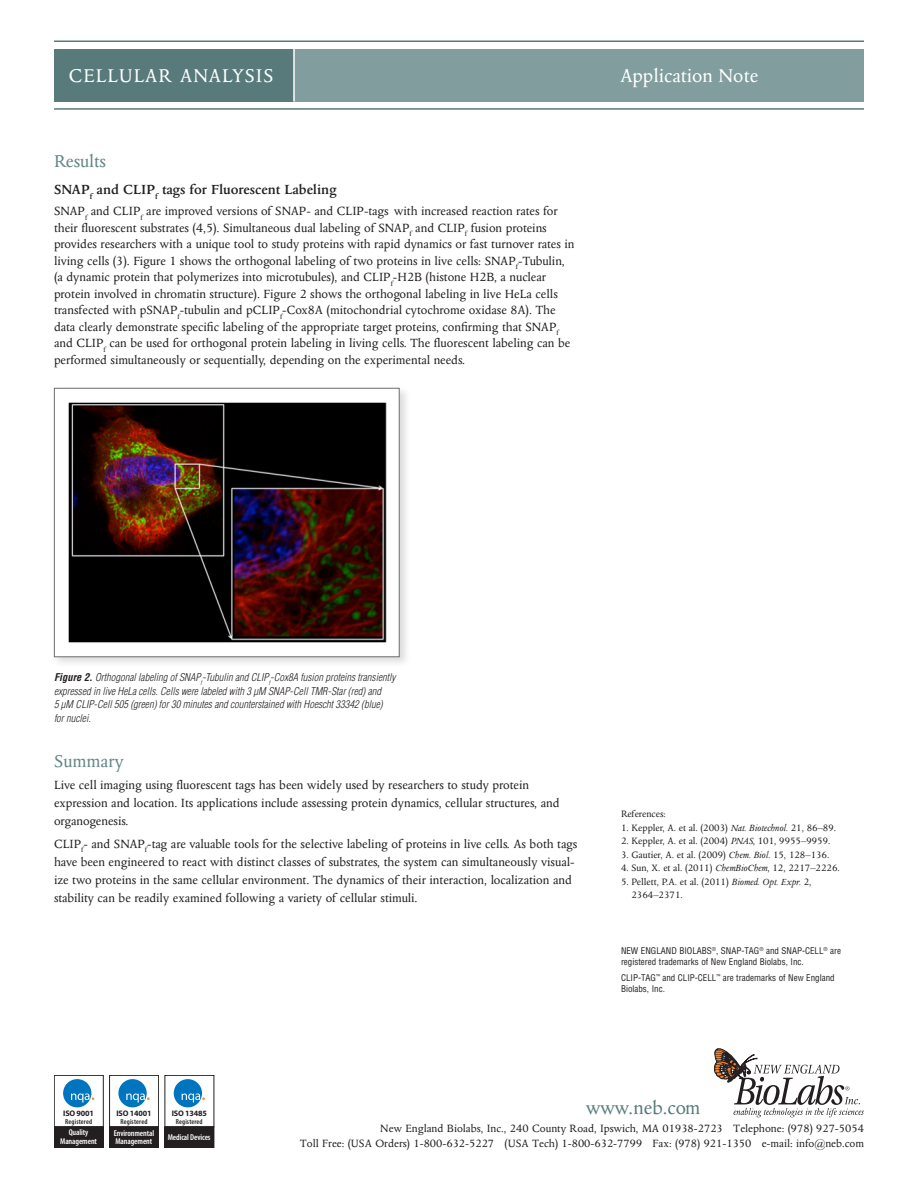
<style>
.page{position:relative;width:918px;height:1188px;background:#fff}
.page>*{position:absolute;margin:0;border:0;box-sizing:border-box;transform-origin:0 0}
.Main_Header_Side_1_M{font:21px "Columbus MT Pro";letter-spacing:.05em;color:#fff}
.Main_Header_Side_1_M-2{font:21px "Columbus MT Pro";letter-spacing:.005em;color:#fff}
.t1{font:21px "Columbus MT Pro";color:#587a7b}
.t2{font:19.5px "Columbus MT Pro";color:#658686}
.t3{font:600 15px "Columbus MT Pro";color:#231f20}
.t4{font:13.5px/16.5px "Columbus MT Pro";color:#231f20}
.t5{font:12px/15px "Columbus MT Pro";color:#231f20;text-align:right}
.t6{font:10.5px/13.5px "Columbus MT Pro";color:#231f20}
.t7{font:italic 300 condensed 10.5px/13.5px "Helvetica LT Std";color:#231f20}
.Footnote_Sheets_09{font:condensed 9px/10.8px "Helvetica LT Std";color:#231f20}
.t8{font:600 condensed 8.55px/8.6px "Myriad Pro";letter-spacing:-.01em;color:#fff}
.t9{font:700 8.1px "Myriad Pro";letter-spacing:-.02em;color:#231f20}
.t10{font:600 condensed 7.2px "Myriad Pro";letter-spacing:.02em;color:#231f20}
.s1{font-weight:700}
.s2{font-style:italic}
</style>
<div class="page">
<div style="left:54px;top:49px;width:810px;height:52px;background:#829d9d"></div>
<hr style="left:54px;top:40px;width:810px;height:2px;background:#587a7b">
<hr style="left:54px;top:108px;width:810px;height:2px;background:#587a7b">
<svg style="left:714px;top:1049px;width:150px;height:68px"></svg>
<div style="left:165px;top:1075px;width:49px;height:52px;border:1px solid #231f20"></div>
<div style="left:165px;top:1127px;width:49px;height:21px;background:#231f20"></div>
<div style="left:174px;top:1079px;width:28px;height:28px;background:#0075bf;border-radius:50%"></div>
<svg style="left:182px;top:1094px;width:23px;height:9px"></svg>
<div style="left:109px;top:1075px;width:50px;height:52px;border:1px solid #231f20"></div>
<div style="left:110px;top:1127px;width:49px;height:21px;background:#231f20"></div>
<div style="left:118px;top:1079px;width:29px;height:28px;background:#0075bf;border-radius:50%"></div>
<svg style="left:126px;top:1094px;width:24px;height:9px"></svg>
<div style="left:54px;top:1075px;width:50px;height:52px;border:1px solid #231f20"></div>
<div style="left:54px;top:1127px;width:49px;height:21px;background:#231f20"></div>
<div style="left:63px;top:1079px;width:28px;height:28px;background:#0075bf;border-radius:50%"></div>
<svg style="left:71px;top:1094px;width:23px;height:9px"></svg>
<div style="left:52px;top:386px;width:359px;height:282px;background:#a8a9ad;opacity:.39"></div>
<div style="left:54px;top:388px;width:346px;height:269px;background:#fff;border:1px solid #6c6d70"></div>
<div style="left:54px;top:49px;width:240px;height:53px;background:#587a7b"></div>
<hr style="left:293px;top:49px;width:2px;height:53px;background:#fff">
<img style="left:68px;top:402px;width:318px;height:241px">
<p class="Main_Header_Side_1_M" style="left:69px;top:65px;width:206px">CELLULAR ANALYSIS</p>
<p class="t2" style="left:54px;top:151px;width:54px">Results</p>
<p class="t3" style="left:54px;top:182px;width:284px">SNAP<sub>f</sub> and CLIP<sub>f</sub> tags for Fluorescent Labeling</p>
<p class="t4" style="left:54px;top:203px;width:522px">SNAP<sub>f</sub> and CLIP<sub>f</sub> are improved versions of SNAP- and CLIP-tags with increased reaction rates for their fluorescent substrates (4,5). Simultaneous dual labeling of SNAP<sub>f</sub> and CLIP<sub>f</sub> fusion proteins provides researchers with a unique tool to study proteins with rapid dynamics or fast turnover rates in living cells (3). Figure 1 shows the orthogonal labeling of two proteins in live cells: SNAP<sub>f</sub>-Tubulin, (a dynamic protein that polymerizes into microtubules), and CLIP<sub>f</sub>-H2B (histone H2B, a nuclear protein involved in chromatin structure). Figure 2 shows the orthogonal labeling in live HeLa cells transfected with pSNAP<sub>f</sub>-tubulin and pCLIP<sub>f</sub>-Cox8A (mitochondrial cytochrome oxidase 8A). The data clearly demonstrate specific labeling of the appropriate target proteins, confirming that SNAP<sub>f </sub>and CLIP<sub>f</sub> can be used for orthogonal protein labeling in living cells. The fluorescent labeling can be performed simultaneously or sequentially, depending on the experimental needs.</p>
<h1 class="Main_Header_Side_1_M-2" style="left:620px;top:65px;width:140px">Application Note</h1>
<p class="t7" style="left:54px;top:671px;width:343px"><span class="s1">Figure 2.</span> Orthogonal labeling of SNAP<sub>f</sub>-Tubulin and CLIP<sub>f</sub>-Cox8A fusion proteins transiently expressed in live HeLa cells. Cells were labeled with 3 µM SNAP-Cell TMR-Star (red) and<br>5 µM CLIP-Cell 505 (green) for 30 minutes and counterstained with Hoescht 33342 (blue)<br>for nuclei.</p>
<p class="t2" style="left:54px;top:751px;width:71px">Summary</p>
<p class="t4" style="left:54px;top:776px;width:507px;line-height:18px">Live cell imaging using fluorescent tags has been widely used by researchers to study protein expression and location. Its applications include assessing protein dynamics, cellular structures, and organogenesis.</p>
<p class="t4" style="left:54px;top:835px;width:525px;line-height:18px">CLIP<sub>f</sub>- and SNAP<sub>f</sub>-tag are valuable tools for the selective labeling of proteins in live cells. As both tags have been engineered to react with distinct classes of substrates, the system can simultaneously visual&shy;ize two proteins in the same cellular environment. The dynamics of their interaction, localization and stability can be readily examined following a variety of cellular stimuli.</p>
<p class="t6" style="left:621px;top:808px;width:46px">References:</p>
<p class="t6" style="left:621px;top:821px;width:217px">1. Keppler, A. et al. (2003) <span class="s2">Nat. Biotechnol.</span> 21, 86–89.</p>
<p class="t6" style="left:621px;top:835px;width:211px">2. Keppler, A. et al. (2004) <span class="s2">PNAS</span>, 101, 9955–9959.</p>
<p class="t6" style="left:621px;top:848px;width:210px">3. Gautier, A. et al. (2009) <span class="s2">Chem. Biol.</span> 15, 128–136.</p>
<p class="t6" style="left:621px;top:862px;width:220px">4. Sun, X. et al. (2011) <span class="s2">ChemBioChem</span>, 12, 2217–2226.</p>
<p class="t6" style="left:632px;top:875px;width:181px;text-indent:-11px">5. Pellett, P.A. et al. (2011) <span class="s2">Biomed. Opt. Expr.</span> 2,<br>2364–2371.</p>
<p class="Footnote_Sheets_09" style="left:621px;top:945px;width:222px">NEW ENGLAND BIOLABS<sup>®</sup>, SNAP-TAG<sup>®</sup> and SNAP-CELL<sup>®</sup> are registered trademarks of New England Biolabs, Inc.</p>
<p class="Footnote_Sheets_09" style="left:621px;top:973px;width:215px">CLIP-TAG<sup>™</sup> and CLIP-CELL<sup>™</sup> are trademarks of New England<br>Biolabs, Inc.</p>
<p class="t9" style="left:63px;top:1108px;width:32px">ISO 9001</p>
<p class="t10" style="left:65px;top:1118px;width:28px">Registered</p>
<p class="t8" style="left:60px;top:1129px;width:38px;text-align:center">Quality<br>Management</p>
<p class="t9" style="left:116px;top:1108px;width:37px">ISO 14001</p>
<p class="t10" style="left:120px;top:1118px;width:28px">Registered</p>
<p class="t8" style="left:114px;top:1129px;width:42px">Environmental<br>Management</p>
<p class="t9" style="left:172px;top:1108px;width:37px">ISO 13485</p>
<p class="t10" style="left:176px;top:1118px;width:28px">Registered</p>
<p class="t8" style="left:168px;top:1133px;width:44px">Medical Devices</p>
<h1 class="t1" style="left:586px;top:1096px;width:116px">www.neb.com</h1>
<p class="t5" style="left:300px;top:1121px;width:566px">New England Biolabs, Inc., 240 County Road, Ipswich, MA 01938-2723 Telephone: (978) 927-5054<br>Toll Free: (USA Orders) 1-800-632-5227 (USA Tech) 1-800-632-7799 Fax: (978) 921-1350 e-mail: info@neb.com</p>
</div>
